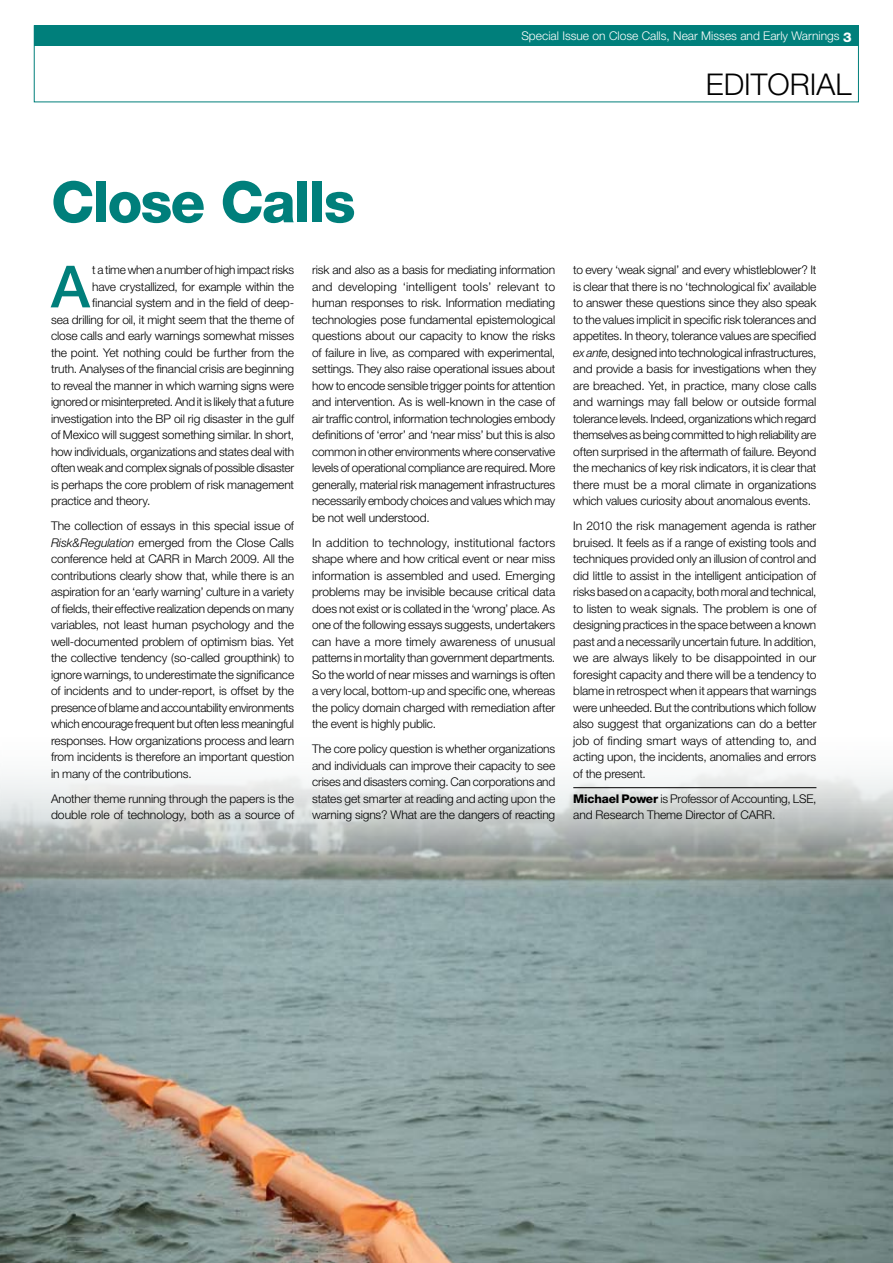
<style>
.page{position:relative;width:893px;height:1263px;background:#fff}
.page>*{position:absolute;margin:0;border:0;box-sizing:border-box;transform-origin:0 0}
.t1{font:500 58.2px "Helvetica Neue";color:#007f7b}
.t2{font:800 57px "Helvetica Neue";letter-spacing:-.03em;color:#007f7b}
.t3{font:300 30px "Helvetica Neue";color:#000}
.t4{font:300 12px/16.5px "Helvetica Neue";letter-spacing:-.01em;color:#000;text-align:justify}
.t5{font:300 12px "Helvetica Neue";color:#fff}
.s1{font-weight:800;font-size:13.5px}
.s2{font-style:italic}
.s3{font-weight:800}
</style>
<div class="page">
<div style="left:34px;top:25px;width:825px;height:77px;border:1px solid #007f7b"></div>
<div style="left:34px;top:26px;width:825px;height:20px;background:#007f7b"></div>
<img style="left:0;top:765px;width:893px;height:498px">
<hr style="left:573px;top:787px;width:243px;height:1px;background:#000">
<h2 class="t2" style="left:51px;top:168px;width:306px">Close Calls</h2>
<p class="t5" style="left:521px;top:29px;width:332px">Special Issue on Close Calls, Near Misses and Early Warnings <span class="s1">3</span></p>
<h3 class="t3" style="left:706px;top:66px;width:147px">EDITORIAL</h3>
<h1 class="t1" style="left:51px;top:252px;width:40px">A</h1>
<p class="t4" style="left:92px;top:262px;width:203px">t a time when a number of high impact risks</p>
<p class="t4" style="left:92px;top:278px;width:203px">have crystallized, for example within the</p>
<p class="t4" style="left:92px;top:295px;width:203px">financial system and in the field of deep-</p>
<p class="t4" style="left:51px;top:311px;width:245px">sea drilling for oil, it might seem that the theme of</p>
<p class="t4" style="left:51px;top:328px;width:245px">close calls and early warnings somewhat misses</p>
<p class="t4" style="left:51px;top:344px;width:245px">the point. Yet nothing could be further from the</p>
<p class="t4" style="left:51px;top:361px;width:245px">truth. Analyses of the financial crisis are beginning</p>
<p class="t4" style="left:51px;top:377px;width:245px">to reveal the manner in which warning signs were</p>
<p class="t4" style="left:51px;top:394px;width:245px">ignored or misinterpreted. And it is likely that a future</p>
<p class="t4" style="left:51px;top:410px;width:245px">investigation into the BP oil rig disaster in the gulf</p>
<p class="t4" style="left:51px;top:427px;width:245px">of Mexico will suggest something similar. In short,</p>
<p class="t4" style="left:51px;top:443px;width:245px">how individuals, organizations and states deal with</p>
<p class="t4" style="left:51px;top:460px;width:245px">often weak and complex signals of possible disaster</p>
<p class="t4" style="left:51px;top:476px;width:245px">is perhaps the core problem of risk management</p>
<p class="t4" style="left:51px;top:493px;width:101px">practice and theory.</p>
<p class="t4" style="left:51px;top:518px;width:245px">The collection of essays in this special issue of <span class="s2">Risk&amp;Regulation</span> emerged from the Close Calls conference held at CARR in March 2009. All the contributions clearly show that, while there is an aspiration for an ‘early warning’ culture in a variety of fields, their effective realization depends on many variables, not least human psychology and the well-documented problem of optimism bias. Yet the collective tendency (so-called groupthink) to ignore warnings, to underestimate the significance of incidents and to under-report, is offset by the presence of blame and accountability environments which encourage frequent but often less meaningful responses. How organizations process and learn from incidents is therefore an important question in many of the contributions.</p>
<p class="t4" style="left:51px;top:790px;width:245px">Another theme running through the papers is the double role of technology, both as a source of</p>
<p class="t4" style="left:312px;top:262px;width:245px">risk and also as a basis for mediating information and developing ‘intelligent tools’ relevant to human responses to risk. Information mediating technologies pose fundamental epistemological questions about our capacity to know the risks of failure in live, as compared with experimental, settings. They also raise operational issues about how to encode sensible trigger points for attention and intervention. As is well-known in the case of air traffic control, information technologies embody definitions of ‘error’ and ‘near miss’ but this is also common in other environments where conservative levels of operational compliance are required. More generally, material risk management infrastructures necessarily embody choices and values which may be not well understood.</p>
<p class="t4" style="left:312px;top:534px;width:245px">In addition to technology, institutional factors shape where and how critical event or near miss information is assembled and used. Emerging problems may be invisible because critical data does not exist or is collated in the ‘wrong’ place. As one of the following essays suggests, undertakers can have a more timely awareness of unusual patterns in mortality than government departments.<br>So the world of near misses and warnings is often a very local, bottom-up and specific one, whereas the policy domain charged with remediation after the event is highly public.</p>
<p class="t4" style="left:312px;top:741px;width:245px">The core policy question is whether organizations and individuals can improve their capacity to see crises and disasters coming. Can corporations and states get smarter at reading and acting upon the warning signs? What are the dangers of reacting</p>
<p class="t4" style="left:573px;top:262px;width:245px">to every ‘weak signal’ and every whistleblower? It is clear that there is no ‘technological fix’ available to answer these questions since they also speak to the values implicit in specific risk tolerances and appetites. In theory, tolerance values are specified <span class="s2">ex ante</span>, designed into technological infrastructures, and provide a basis for investigations when they are breached. Yet, in practice, many close calls and warnings may fall below or outside formal tolerance levels. Indeed, organizations which regard themselves as being committed to high reliability are often surprised in the aftermath of failure. Beyond the mechanics of key risk indicators, it is clear that there must be a moral climate in organizations which values curiosity about anomalous events.</p>
<p class="t4" style="left:573px;top:518px;width:245px">In 2010 the risk management agenda is rather bruised. It feels as if a range of existing tools and techniques provided only an illusion of control and did little to assist in the intelligent anticipation of risks based on a capacity, both moral and technical, to listen to weak signals. The problem is one of designing practices in the space between a known past and a necessarily uncertain future. In addition, we are always likely to be disappointed in our foresight capacity and there will be a tendency to blame in retrospect when it appears that warnings were unheeded. But the contributions which follow also suggest that organizations can do a better job of finding smart ways of attending to, and acting upon, the incidents, anomalies and errors of the present.</p>
<p class="t4" style="left:573px;top:790px;width:245px"><span class="s3">Michael Power</span> is Professor of Accounting, LSE, and Research Theme Director of CARR.</p>
</div>
